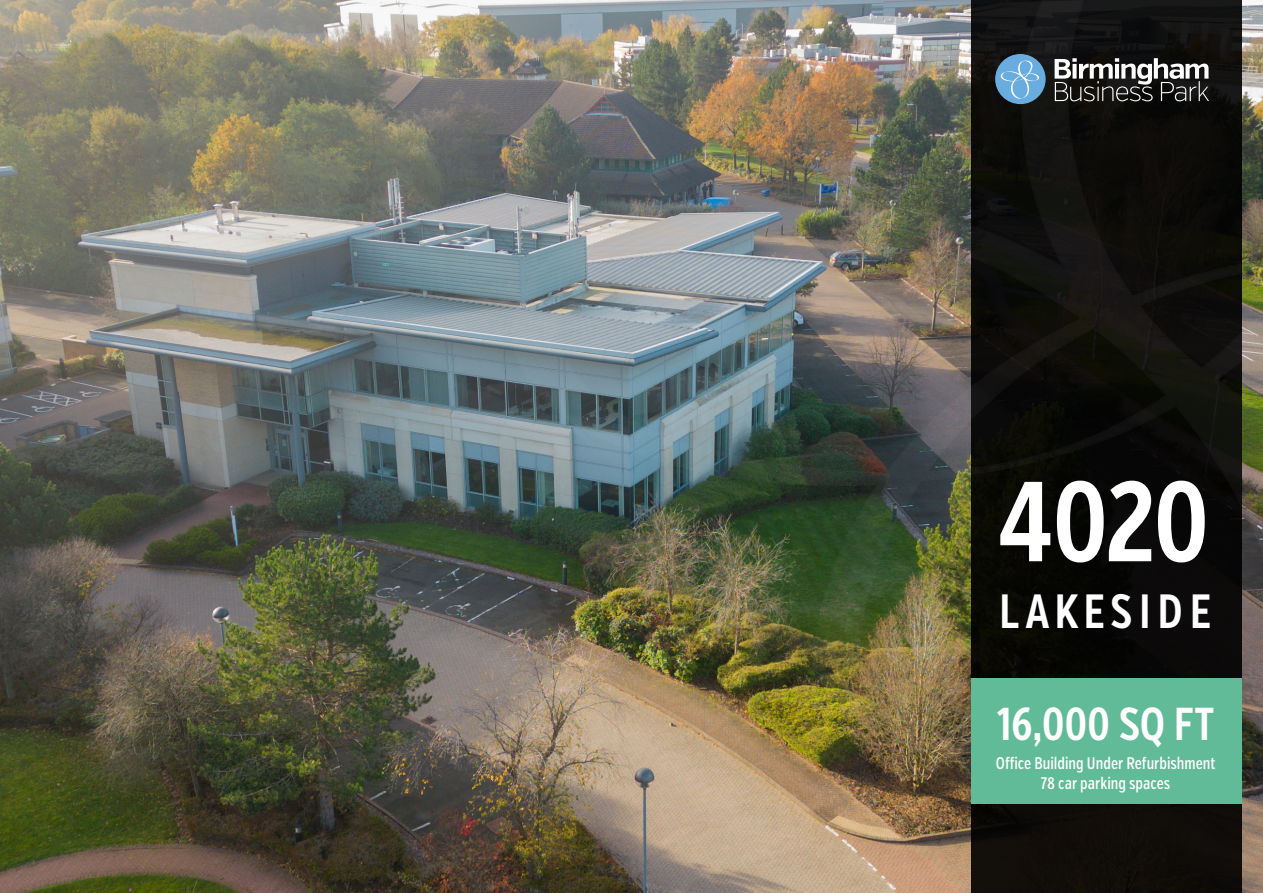
<style>
.page{position:relative;width:1263px;height:893px;background:#fff}
.page>*{position:absolute;margin:0;border:0;box-sizing:border-box;transform-origin:0 0}
.t1{font:600 113.4px "Verb Comp";color:#fff}
.t2{font:600 48px "Verb Comp";letter-spacing:.115em;color:#fff}
.t3{font:600 46.05px "Verb Comp";letter-spacing:-.005em;color:#fff}
.t4{font:500 16.8px/20.1px "Verb Comp";color:#fff;text-align:center}
</style>
<div class="page">
<img style="left:0;top:0;width:511px;height:893px">
<img style="left:511px;top:0;width:752px;height:893px">
<div style="left:971px;top:678px;width:271px;height:126px;background:#61bb99"></div>
<div style="left:995px;top:54px;width:51px;height:50px;background:#69acdf;border-radius:50%"></div>
<svg style="left:999px;top:60px;width:40px;height:39px"></svg>
<svg style="left:1054px;top:58px;width:155px;height:43px"></svg>
<h1 class="t1" style="left:997px;top:456px;width:213px">4020</h1>
<h2 class="t2" style="left:999px;top:584px;width:214px">LAKESIDE</h2>
<h3 class="t3" style="left:997px;top:697px;width:219px">16,000 SQ FT</h3>
<p class="t4" style="left:996px;top:754px;width:221px">Office Building Under Refurbishment<br>78 car parking spaces</p>
</div>
